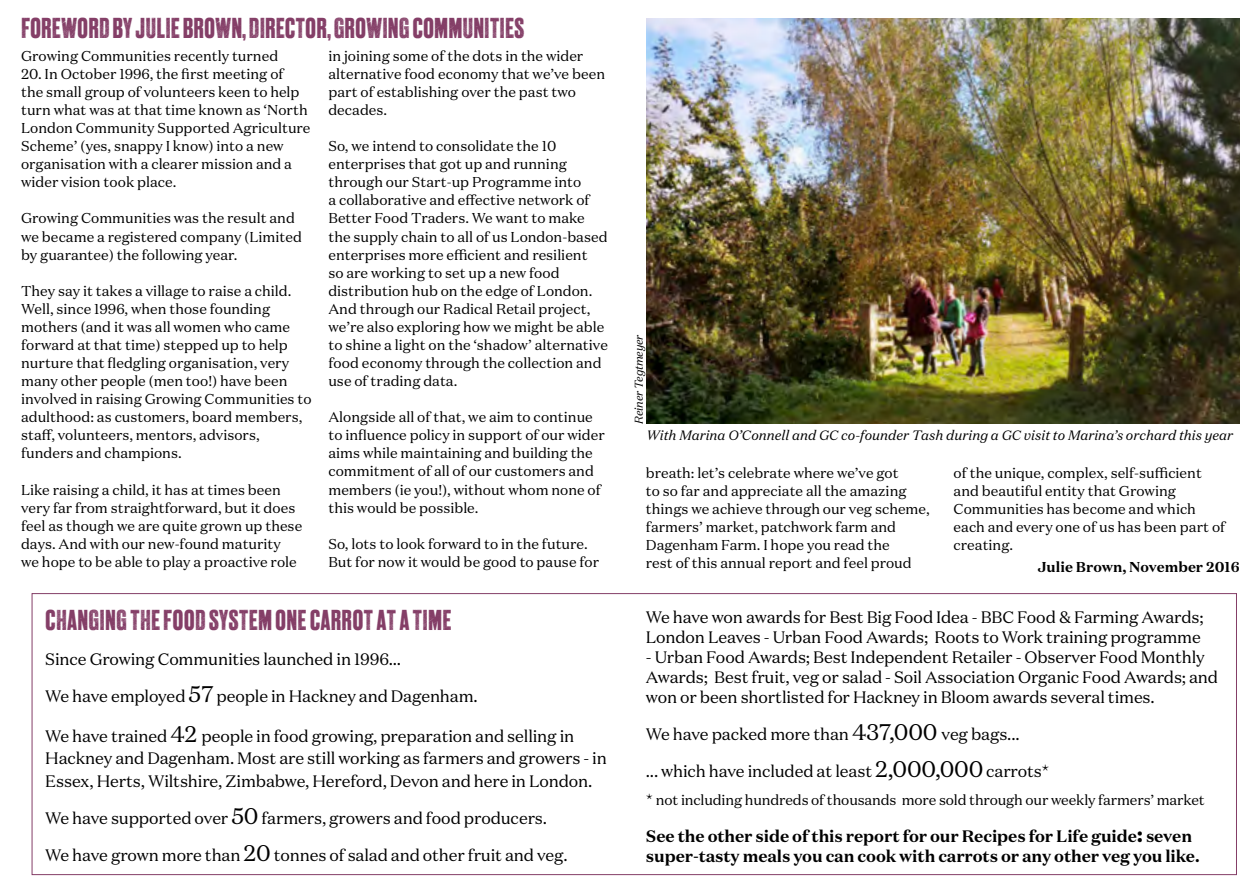
<style>
.page{position:relative;width:1259px;height:893px;background:#fff}
.page>*{position:absolute;margin:0;border:0;box-sizing:border-box;transform-origin:0 0}
.t1{font:700 27.15px "GC DRUK Condensed";letter-spacing:.03em;color:#843e67}
.t2{font:16.5px/20px "Domaine Text";letter-spacing:-.01em;color:#000}
.t3{font:700 16.5px/20px "Domaine Text";letter-spacing:-.01em;color:#000}
.t4{font:14.25px/18px "Domaine Text";color:#000}
.t5{font:700 14.25px "Domaine Text";color:#000}
.t6{font:italic 13.5px "Domaine Text";color:#000}
.t7{font:italic 11.25px "Domaine Text";letter-spacing:-.02em;color:#000}
.s1{font-size:22.65px}
.s2{font-size:15px}
</style>
<div class="page">
<img style="left:646px;top:18px;width:593px;height:406px">
<h1 class="t1" style="left:21px;top:10px;width:22px">FOREWOR</h1>
<h1 class="t1" style="left:99px;top:10px;width:97px">D BY JULIE BROWN</h1>
<h1 class="t1" style="left:242px;top:10px;width:18px">, DIRECTOR</h1>
<h1 class="t1" style="left:327px;top:10px;width:30px">, GROWING</h1>
<h1 class="t1" style="left:413px;top:10px;width:22px">COMMUNITIES</h1>
<p class="t4" style="left:21px;top:47px;width:259px">Growing Communities recently turned</p>
<p class="t4" style="left:21px;top:65px;width:291px">20. In October 1996, the first meeting of<br>the small group of volunteers keen to help turn what was at that time known as ‘North London Community Supported Agriculture Scheme’ (yes, snappy I know) into a new organisation with a clearer mission and a wider vision took place.</p>
<p class="t4" style="left:21px;top:209px;width:282px">Growing Communities was the result and we became a registered company (Limited by guarantee) the following year.</p>
<p class="t4" style="left:21px;top:282px;width:292px">They say it takes a village to raise a child.<br>Well, since 1996, when those founding mothers (and it was all women who came forward at that time) stepped up to help nurture that fledgling organisation, very many other people (men too!) have been involved in raising Growing Communities to adulthood: as customers, board members, staff, volunteers, mentors, advisors, funders and champions.</p>
<p class="t4" style="left:21px;top:480px;width:283px">Like raising a child, it has at times been very far from straightforward, but it does feel as though we are quite grown up these days. And with our new-found maturity we hope to be able to play a proactive role</p>
<p class="t4" style="left:328px;top:47px;width:278px">in joining some of the dots in the wider alternative food economy that we’ve been part of establishing over the past two decades.</p>
<p class="t4" style="left:328px;top:137px;width:281px">So, we intend to consolidate the 10 enterprises that got up and running through our Start-up Programme into<br>a collaborative and effective network of Better Food Traders. We want to make the supply chain to all of us London-based enterprises more efficient and resilient<br>so are working to set up a new food distribution hub on the edge of London.<br>And through our Radical Retail project, we’re also exploring how we might be able to shine a light on the ‘shadow’ alternative food economy through the collection and use of trading data.</p>
<p class="t4" style="left:328px;top:408px;width:278px">Alongside all of that, we aim to continue to influence policy in support of our wider aims while maintaining and building the commitment of all of our customers and members (ie you!), without whom none of this would be possible.</p>
<p class="t4" style="left:328px;top:534px;width:272px">So, lots to look forward to in the future.<br>But for now it would be good to pause for</p>
<h1 class="t1" style="left:46px;top:602px;width:33px">CHANGING</h1>
<h1 class="t1" style="left:130px;top:602px;width:111px">THEFOOD SYSTEM</h1>
<h1 class="t1" style="left:276px;top:602px;width:46px">ONE CARROT</h1>
<h1 class="t1" style="left:377px;top:602px;width:47px">ATATIME</h1>
<p class="t2" style="left:45px;top:649px;width:357px">Since Growing Communities launched in 1996...</p>
<p class="t2" style="left:45px;top:686px;width:434px">We have employed <span class="s1">57</span> people in Hackney and Dagenham.</p>
<p class="t2" style="left:45px;top:724px;width:563px;line-height:22.6px">We have trained <span class="s1">42</span> people in food growing, preparation and selling in<br>Hackney and Dagenham. Most are still working as farmers and growers - in<br>Essex, Herts, Wiltshire, Zimbabwe, Hereford, Devon and here in London.</p>
<p class="t2" style="left:45px;top:808px;width:503px">We have supported over <span class="s1">50</span> farmers, growers and food producers.</p>
<p class="t2" style="left:45px;top:845px;width:524px">We have grown more than <span class="s1">20</span> tonnes of salad and other fruit and veg.</p>
<p class="t7" style="left:632px;top:424px;width:91px;rotate:-90deg">Reiner Tegtmeyer</p>
<p class="t6" style="left:646px;top:426px;width:588px">With Marina O’Connell and GC co-founder Tash during a GC visit to Marina’s orchard this year</p>
<p class="t4" style="left:646px;top:463px;width:285px">breath: let’s celebrate where we’ve got<br>to so far and appreciate all the amazing things we achieve through our veg scheme, farmers’ market, patchwork farm and Dagenham Farm. I hope you read the<br>rest of this annual report and feel proud</p>
<p class="t4" style="left:953px;top:463px;width:273px">of the unique, complex, self-sufficient and beautiful entity that Growing<br>Communities has become and which each and every one of us has been part of creating.</p>
<p class="t5" style="left:1037px;top:558px;width:203px">Julie Brown, November 2016</p>
<p class="t2" style="left:646px;top:607px;width:559px">We have won awards for Best Big Food Idea - BBC Food &amp; Farming Awards;<br>London Leaves - Urban Food Awards; Roots to Work training programme</p>
<p class="t2" style="left:646px;top:647px;width:574px">- Urban Food Awards; Best Independent Retailer - Observer Food Monthly<br>Awards; Best fruit, veg or salad - Soil Association Organic Food Awards; and won or been shortlisted for Hackney in Bloom awards several times.</p>
<p class="t2" style="left:646px;top:724px;width:375px">We have packed more than <span class="s1">437,000</span> veg bags...</p>
<p class="t2" style="left:646px;top:761px;width:405px">... which have included at least <span class="s1">2,000,000</span> carrots*</p>
<p class="t4" style="left:646px;top:791px;width:560px"><span class="s2">*</span> not including hundreds of thousands more sold through our weekly farmers’ market</p>
<p class="t3" style="left:646px;top:826px;width:555px">See the other side of this report for our Recipes for Life guide<span class="s1">:</span> seven super-tasty meals you can cook with carrots or any other veg you like.</p>
</div>
